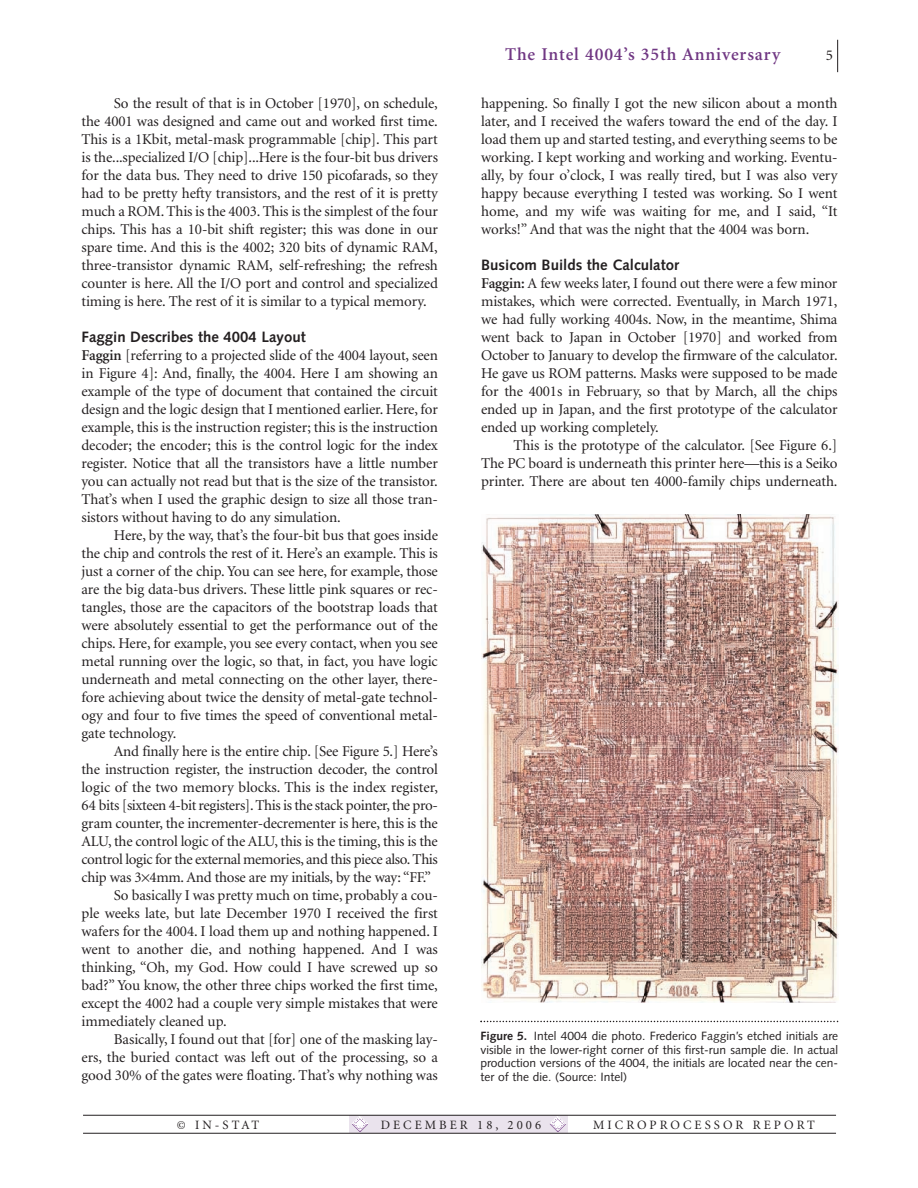
<style>
.page{position:relative;width:918px;height:1188px;background:#fff}
.page>*{position:absolute;margin:0;border:0;box-sizing:border-box;transform-origin:0 0}
.t1{font:600 18px "Minion";letter-spacing:.05em;color:#703783}
.t2{font:15px/18px "Minion";letter-spacing:-.01em;color:#231f20;text-align:justify}
.t3{font:700 15px "Syntax";color:#231f20}
.t4{font:12.75px "Minion";letter-spacing:.24em;color:#231f20}
.t5{font:12px/13.5px "Syntax";color:#231f20;text-align:justify}
.s1{font-weight:600}
.s2{font-weight:700}
</style>
<div class="page">
<hr style="left:837px;top:40px;width:1px;height:32px;background:#231f20">
<div style="left:349px;top:1116px;width:219px;height:17px;background:#eae3ed"></div>
<svg style="left:550px;top:1117px;width:16px;height:15px"></svg>
<svg style="left:352px;top:1117px;width:16px;height:15px"></svg>
<hr style="left:83px;top:1115px;width:753px;height:1px;background:#231f20">
<hr style="left:83px;top:1133px;width:753px;height:1px;background:#231f20">
<svg style="left:480px;top:1021px;width:358px;height:1px"></svg>
<img style="left:481px;top:515px;width:357px;height:488px">
<p class="t2" style="left:82px;top:95px;width:358px;text-indent:32px">So the result of that is in October [1970], on schedule, the 4001 was designed and came out and worked first time.<br>This is a 1Kbit, metal-mask programmable [chip]. This part is the...specialized I/O [chip]...Here is the four-bit bus drivers for the data bus. They need to drive 150 picofarads, so they had to be pretty hefty transistors, and the rest of it is pretty much a ROM. This is the 4003. This is the simplest of the four chips. This has a 10-bit shift register; this was done in our spare time. And this is the 4002; 320 bits of dynamic RAM, three-transistor dynamic RAM, self-refreshing; the refresh counter is here. All the I/O port and control and specialized timing is here. The rest of it is similar to a typical memory.</p>
<p class="t3" style="left:82px;top:331px;width:226px">Faggin Describes the 4004 Layout</p>
<p class="t2" style="left:82px;top:347px;width:358px"><span class="s1">Faggin</span> [referring to a projected slide of the 4004 layout, seen in Figure 4]: And, finally, the 4004. Here I am showing an example of the type of document that contained the circuit design and the logic design that I mentioned earlier. Here, for example, this is the instruction register; this is the instruction decoder; the encoder; this is the control logic for the index register. Notice that all the transistors have a little number you can actually not read but that is the size of the transistor.<br>That’s when I used the graphic design to size all those tran&shy;sistors without having to do any simulation.</p>
<p class="t2" style="left:82px;top:527px;width:358px;text-indent:32px">Here, by the way, that’s the four-bit bus that goes inside the chip and controls the rest of it. Here’s an example. This is just a corner of the chip. You can see here, for example, those are the big data-bus drivers. These little pink squares or rec&shy;tangles, those are the capacitors of the bootstrap loads that were absolutely essential to get the performance out of the chips. Here, for example, you see every contact, when you see metal running over the logic, so that, in fact, you have logic underneath and metal connecting on the other layer, there&shy;fore achieving about twice the density of metal-gate technol&shy;ogy and four to five times the speed of conventional metal&shy;gate technology.</p>
<p class="t2" style="left:114px;top:743px;width:325px">And finally here is the entire chip. [See Figure 5.] Here’s</p>
<p class="t2" style="left:82px;top:761px;width:358px">the instruction register, the instruction decoder, the control</p>
<p class="t2" style="left:82px;top:779px;width:358px">logic of the two memory blocks. This is the index register,</p>
<p class="t2" style="left:82px;top:797px;width:358px">64 bits [sixteen 4-bit registers]. This is the stack pointer, the pro-</p>
<p class="t2" style="left:82px;top:815px;width:358px">gram counter, the incrementer-decrementer is here, this is the</p>
<p class="t2" style="left:82px;top:833px;width:358px">ALU, the control logic of the ALU, this is the timing, this is the</p>
<p class="t2" style="left:82px;top:851px;width:358px">control logic for the external memories, and this piece also. This</p>
<p class="t2" style="left:82px;top:869px;width:351px">chip was 3 4mm. And those are my initials, by the way: “FF.”</p>
<p class="t2" style="left:114px;top:887px;width:325px">So basically I was pretty much on time, probably a cou-</p>
<p class="t2" style="left:82px;top:905px;width:358px">ple weeks late, but late December 1970 I received the first</p>
<p class="t2" style="left:82px;top:923px;width:358px">wafers for the 4004. I load them up and nothing happened. I</p>
<p class="t2" style="left:82px;top:941px;width:358px">went to another die, and nothing happened. And I was</p>
<p class="t2" style="left:82px;top:959px;width:358px">thinking, “Oh, my God. How could I have screwed up so</p>
<p class="t2" style="left:82px;top:977px;width:358px">bad?” You know, the other three chips worked the first time,</p>
<p class="t2" style="left:82px;top:995px;width:358px">except the 4002 had a couple very simple mistakes that were</p>
<p class="t2" style="left:82px;top:1013px;width:147px">immediately cleaned up.</p>
<p class="t2" style="left:114px;top:1031px;width:325px">Basically, I found out that [for] one of the masking lay-</p>
<p class="t2" style="left:82px;top:1049px;width:358px">ers, the buried contact was left out of the processing, so a</p>
<p class="t2" style="left:82px;top:1067px;width:358px">good 30% of the gates were floating. That’s why nothing was</p>
<p class="t1" style="left:505px;top:47px;width:277px">The Intel 4004’s 35th Anniversary</p>
<p class="t2" style="left:826px;top:47px;width:9px">5</p>
<p class="t2" style="left:481px;top:95px;width:358px">happening. So finally I got the new silicon about a month later, and I received the wafers toward the end of the day. I load them up and started testing, and everything seems to be working. I kept working and working and working. Eventu&shy;ally, by four o’clock, I was really tired, but I was also very happy because everything I tested was working. So I went home, and my wife was waiting for me, and I said, “It works!” And that was the night that the 4004 was born.</p>
<p class="t3" style="left:481px;top:259px;width:199px">Busicom Builds the Calculator</p>
<p class="t2" style="left:481px;top:275px;width:358px"><span class="s1">Faggin:</span> A few weeks later, I found out there were a few minor mistakes, which were corrected. Eventually, in March 1971, we had fully working 4004s. Now, in the meantime, Shima went back to Japan in October [1970] and worked from October to January to develop the firmware of the calculator.<br>He gave us ROM patterns. Masks were supposed to be made for the 4001s in February, so that by March, all the chips ended up in Japan, and the first prototype of the calculator ended up working completely.</p>
<p class="t2" style="left:481px;top:437px;width:358px;text-indent:32px">This is the prototype of the calculator. [See Figure 6.] The PC board is underneath this printer here—this is a Seiko printer. There are about ten 4000-family chips underneath.</p>
<p class="t5" style="left:480px;top:1030px;width:359px"><span class="s2">Figure 5.</span> Intel 4004 die photo. Frederico Faggin’s etched initials are visible in the lower-right corner of this first-run sample die. In actual production versions of the 4004, the initials are located near the cen&shy;ter of the die. (Source: Intel)</p>
<p class="t4" style="left:177px;top:1120px;width:84px">© IN-STAT</p>
<p class="t4" style="left:381px;top:1120px;width:162px">DECEMBER 18, 2006</p>
<p class="t4" style="left:593px;top:1120px;width:223px">MICROPROCESSOR REPORT</p>
</div>
